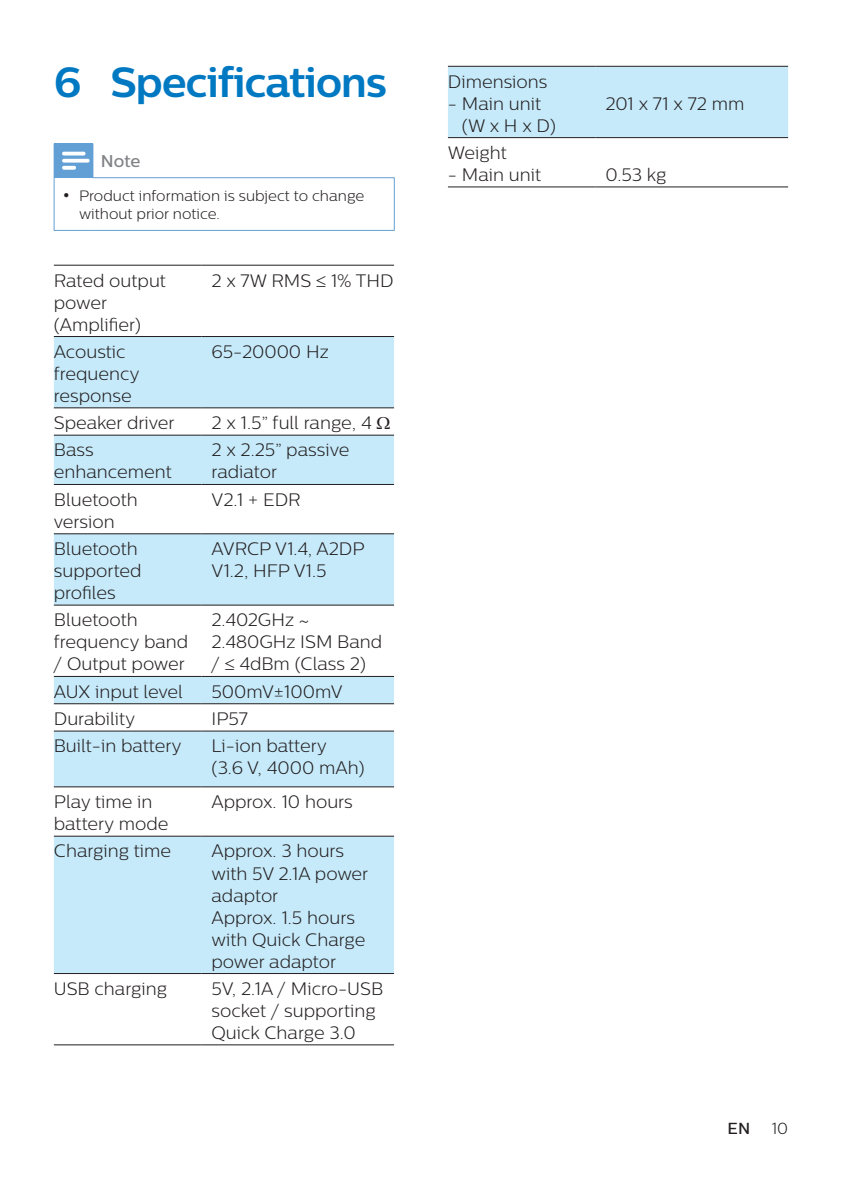
<style>
.page{position:relative;width:842px;height:1191px;background:#fff}
.page>*{position:absolute;margin:0;border:0;box-sizing:border-box;transform-origin:0 0}
.t1{font:700 42px "Centrale Sans";letter-spacing:-.02em;color:#0079c2}
.t2{font:300 18px/22px "Centrale Sans";color:#231f20}
.t3{font:500 17px "Centrale Sans";color:#808285}
.t4{font:300 16px "Centrale Sans";color:#231f20}
.t5{font:500 16px "Centrale Sans";color:#231f20}
.t6{font:300 15px/18px "Centrale Sans";color:#231f20}
.s1{font-family:"Gill Sans Alt One WGL Light";font-weight:400;font-size:17px}
.s2{font-family:"Minion Pro";font-weight:400}
</style>
<div class="page">
<div style="left:448px;top:67px;width:340px;height:70px;background:#c6eafa"></div>
<hr style="left:448px;top:66px;width:147px;height:1px;background:#231f20">
<hr style="left:595px;top:66px;width:193px;height:1px;background:#231f20">
<hr style="left:448px;top:137px;width:147px;height:1px;background:#231f20">
<hr style="left:595px;top:137px;width:193px;height:1px;background:#231f20">
<hr style="left:448px;top:186px;width:147px;height:1px;background:#231f20">
<hr style="left:595px;top:186px;width:193px;height:1px;background:#231f20">
<div style="left:54px;top:144px;width:39px;height:34px;background:#629fd5"></div>
<hr style="left:394px;top:178px;width:1px;height:52px;background:#629fd5">
<hr style="left:54px;top:178px;width:1px;height:52px;background:#629fd5">
<hr style="left:54px;top:230px;width:39px;height:1px;background:#629fd5">
<hr style="left:93px;top:230px;width:302px;height:1px;background:#629fd5">
<hr style="left:54px;top:143px;width:39px;height:1px;background:#629fd5">
<hr style="left:93px;top:144px;width:1px;height:33px;background:#629fd5">
<hr style="left:93px;top:177px;width:302px;height:1px;background:#629fd5">
<svg style="left:62px;top:152px;width:28px;height:18px"></svg>
<svg style="left:54px;top:337px;width:340px;height:636px;fill:#c6eafa"></svg>
<hr style="left:54px;top:265px;width:147px;height:1px;background:#231f20">
<hr style="left:201px;top:265px;width:193px;height:1px;background:#231f20">
<hr style="left:54px;top:336px;width:147px;height:1px;background:#231f20">
<hr style="left:201px;top:336px;width:193px;height:1px;background:#231f20">
<hr style="left:54px;top:407px;width:147px;height:1px;background:#231f20">
<hr style="left:201px;top:407px;width:193px;height:1px;background:#231f20">
<hr style="left:54px;top:434px;width:147px;height:1px;background:#231f20">
<hr style="left:201px;top:434px;width:193px;height:1px;background:#231f20">
<hr style="left:54px;top:484px;width:147px;height:1px;background:#231f20">
<hr style="left:201px;top:484px;width:193px;height:1px;background:#231f20">
<hr style="left:54px;top:533px;width:147px;height:1px;background:#231f20">
<hr style="left:201px;top:533px;width:193px;height:1px;background:#231f20">
<hr style="left:54px;top:604px;width:147px;height:1px;background:#231f20">
<hr style="left:201px;top:604px;width:193px;height:1px;background:#231f20">
<hr style="left:54px;top:676px;width:147px;height:1px;background:#231f20">
<hr style="left:201px;top:676px;width:193px;height:1px;background:#231f20">
<hr style="left:54px;top:703px;width:147px;height:1px;background:#231f20">
<hr style="left:201px;top:703px;width:193px;height:1px;background:#231f20">
<hr style="left:54px;top:730px;width:147px;height:1px;background:#231f20">
<hr style="left:201px;top:730px;width:193px;height:1px;background:#231f20">
<hr style="left:54px;top:786px;width:147px;height:1px;background:#231f20">
<hr style="left:201px;top:786px;width:193px;height:1px;background:#231f20">
<hr style="left:54px;top:835px;width:147px;height:1px;background:#231f20">
<hr style="left:201px;top:835px;width:193px;height:1px;background:#231f20">
<hr style="left:54px;top:973px;width:147px;height:1px;background:#231f20">
<hr style="left:201px;top:973px;width:193px;height:1px;background:#231f20">
<hr style="left:54px;top:1044px;width:147px;height:1px;background:#231f20">
<hr style="left:201px;top:1044px;width:193px;height:1px;background:#231f20">
<svg style="left:377px;top:417px;width:13px;height:12px"></svg>
<h1 class="t1" style="left:54px;top:57px;width:334px">6 Specifications</h1>
<p class="t3" style="left:101px;top:151px;width:41px">Note</p>
<p class="t6" style="left:79px;top:187px;width:287px;text-indent:-17px"><span class="s1">•</span> Product information is subject to change without prior notice.</p>
<p class="t2" style="left:54px;top:269px;width:114px">Rated output power (Amplifier)</p>
<p class="t2" style="left:211px;top:269px;width:184px">2 x 7W RMS ≤ 1% THD</p>
<p class="t2" style="left:54px;top:340px;width:87px">Acoustic frequency response</p>
<p class="t2" style="left:211px;top:340px;width:119px">65-20000 Hz</p>
<p class="t2" style="left:54px;top:411px;width:122px">Speaker driver</p>
<p class="t2" style="left:211px;top:411px;width:162px">2 x 1.5” full range, 4</p>
<p class="t2" style="left:54px;top:439px;width:119px">Bass enhancement</p>
<p class="t2" style="left:211px;top:439px;width:139px">2 x 2.25” passive radiator</p>
<p class="t2" style="left:54px;top:488px;width:85px">Bluetooth version</p>
<p class="t2" style="left:211px;top:488px;width:91px">V2.1 + EDR</p>
<p class="t2" style="left:54px;top:537px;width:89px">Bluetooth supported profiles</p>
<p class="t2" style="left:211px;top:537px;width:155px">AVRCP V1.4, A2DP<br>V1.2, HFP V1.5</p>
<p class="t2" style="left:54px;top:609px;width:136px">Bluetooth frequency band / Output power</p>
<p class="t2" style="left:211px;top:609px;width:172px">2.402GHz <span class="s2">~<br></span>2.480GHz ISM Band / ≤ 4dBm (Class 2)</p>
<p class="t2" style="left:54px;top:680px;width:131px">AUX input level</p>
<p class="t2" style="left:211px;top:680px;width:133px">500mV±100mV</p>
<p class="t2" style="left:54px;top:707px;width:83px">Durability</p>
<p class="t2" style="left:211px;top:707px;width:38px">IP57</p>
<p class="t2" style="left:54px;top:735px;width:129px">Built-in battery</p>
<p class="t2" style="left:211px;top:735px;width:155px">Li-ion battery<br>(3.6 V, 4000 mAh)</p>
<p class="t2" style="left:54px;top:790px;width:116px">Play time in battery mode</p>
<p class="t2" style="left:211px;top:790px;width:143px">Approx. 10 hours</p>
<p class="t2" style="left:54px;top:840px;width:119px">Charging time</p>
<p class="t2" style="left:211px;top:840px;width:158px">Approx. 3 hours with 5V 2.1A power adaptor<br>Approx. 1.5 hours with Quick Charge power adaptor</p>
<p class="t2" style="left:54px;top:977px;width:115px">USB charging</p>
<p class="t2" style="left:211px;top:977px;width:173px">5V, 2.1A / Micro-USB socket / supporting<br>Quick Charge 3.0</p>
<p class="t2" style="left:448px;top:70px;width:101px">Dimensions</p>
<p class="t2" style="left:462px;top:92px;width:96px;text-indent:-14px">- Main unit (W x H x D)</p>
<p class="t2" style="left:605px;top:92px;width:140px">201 x 71 x 72 mm</p>
<p class="t2" style="left:448px;top:141px;width:60px">Weight</p>
<p class="t2" style="left:448px;top:163px;width:95px">- Main unit</p>
<p class="t2" style="left:605px;top:163px;width:62px">0.53 kg</p>
<p class="t5" style="left:728px;top:1119px;width:24px">EN</p>
<p class="t4" style="left:771px;top:1119px;width:18px">10</p>
</div>
